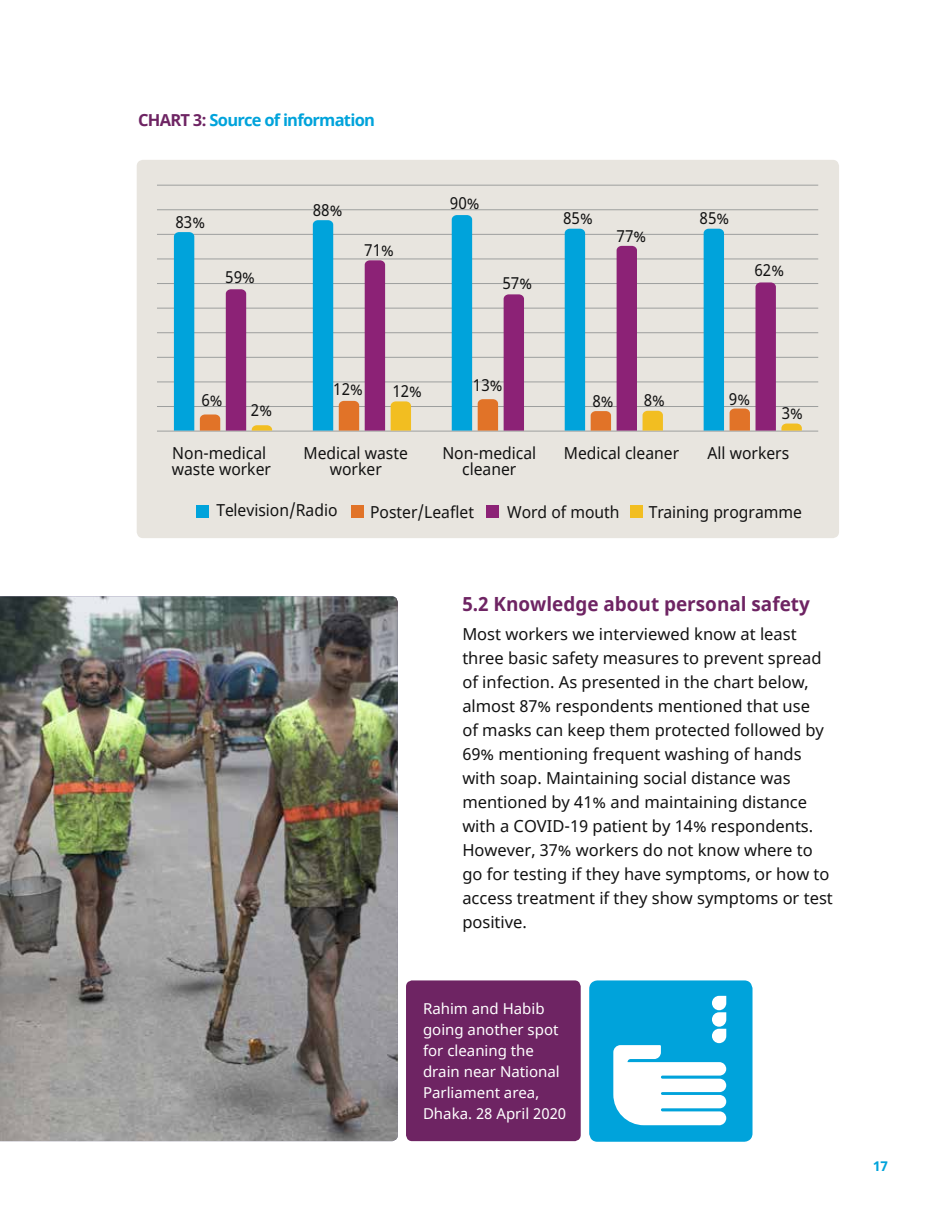
<style>
.page{position:relative;width:927px;height:1206px;background:#fff}
.page>*{position:absolute;margin:0;border:0;box-sizing:border-box;transform-origin:0 0}
.t1{font:700 19.5px "Noto Sans";color:#6e2463}
.t2{font:16.5px/24px "Noto Sans";color:#121212}
.t3{font:16.5px/16.5px "Noto Sans";color:#121212;text-align:center;scale:.95 1}
.t4{font:16.5px "Noto Sans";color:#121212;scale:.93 1}
.t5{font:700 16.5px "Noto Sans";letter-spacing:-.045em;color:#00a3db}
.t6{font:15px/21px "Noto Sans";color:#fff}
.t7{font:700 13.5px "Noto Sans";color:#00a3db}
.s1{color:#6e2463}
</style>
<div class="page">
<div style="left:406px;top:980px;width:174px;height:160px;background:#6e2463;border-radius:6px"></div>
<img style="left:0;top:596px;width:398px;height:544px">
<div style="left:589px;top:980px;width:163px;height:161px;background:#00a3db;border-radius:8px"></div>
<svg style="left:613px;top:995px;width:113px;height:129px"></svg>
<div style="left:137px;top:160px;width:702px;height:378px;background:#e8e5df;border-radius:6px"></div>
<hr style="left:157px;top:430px;width:661px;height:1px;background:#9d9f9e">
<hr style="left:157px;top:406px;width:661px;height:1px;background:#9d9f9e">
<hr style="left:157px;top:381px;width:661px;height:1px;background:#9d9f9e">
<hr style="left:157px;top:357px;width:661px;height:1px;background:#9d9f9e">
<hr style="left:157px;top:332px;width:661px;height:1px;background:#9d9f9e">
<hr style="left:157px;top:307px;width:661px;height:1px;background:#9d9f9e">
<hr style="left:157px;top:283px;width:661px;height:1px;background:#9d9f9e">
<hr style="left:157px;top:258px;width:661px;height:1px;background:#9d9f9e">
<hr style="left:157px;top:234px;width:661px;height:1px;background:#9d9f9e">
<hr style="left:157px;top:209px;width:661px;height:1px;background:#9d9f9e">
<hr style="left:157px;top:185px;width:661px;height:1px;background:#9d9f9e">
<div style="left:196px;top:505px;width:13px;height:12px;background:#00a3db"></div>
<div style="left:351px;top:505px;width:13px;height:12px;background:#e17328"></div>
<div style="left:486px;top:505px;width:12px;height:12px;background:#8c2276"></div>
<div style="left:630px;top:505px;width:12px;height:12px;background:#f2be21"></div>
<div style="left:174px;top:232px;width:20px;height:198px;background:#00a3db"></div>
<svg style="left:200px;top:414px;width:20px;height:16px"></svg>
<svg style="left:252px;top:425px;width:20px;height:5px"></svg>
<div style="left:226px;top:289px;width:20px;height:141px;background:#8c2276"></div>
<div style="left:313px;top:220px;width:20px;height:210px;background:#00a3db"></div>
<svg style="left:339px;top:401px;width:20px;height:29px"></svg>
<svg style="left:365px;top:260px;width:46px;height:170px"></svg>
<svg style="left:564px;top:229px;width:99px;height:201px"></svg>
<svg style="left:781px;top:423px;width:20px;height:7px"></svg>
<svg style="left:703px;top:229px;width:72px;height:201px"></svg>
<svg style="left:452px;top:215px;width:72px;height:215px"></svg>
<p class="t5" style="left:138px;top:108px;width:238px"><span class="s1">CHART 3:</span> Source of information</p>
<p class="t4" style="left:175px;top:210px;width:33px">83%</p>
<p class="t4" style="left:225px;top:266px;width:33px">59%</p>
<p class="t4" style="left:313px;top:199px;width:33px">88%</p>
<p class="t4" style="left:364px;top:239px;width:33px">71%</p>
<p class="t4" style="left:450px;top:191px;width:33px">90%</p>
<p class="t4" style="left:502px;top:271px;width:33px">57%</p>
<p class="t4" style="left:563px;top:206px;width:33px">85%</p>
<p class="t4" style="left:616px;top:225px;width:33px">77%</p>
<p class="t4" style="left:699px;top:206px;width:33px">85%</p>
<p class="t4" style="left:754px;top:259px;width:33px">62%</p>
<p class="t4" style="left:201px;top:389px;width:24px">6%</p>
<p class="t4" style="left:251px;top:398px;width:24px">2%</p>
<p class="t4" style="left:333px;top:378px;width:33px">12%</p>
<p class="t4" style="left:392px;top:380px;width:33px">12%</p>
<p class="t4" style="left:473px;top:373px;width:33px">13%</p>
<p class="t4" style="left:592px;top:390px;width:24px">8%</p>
<p class="t4" style="left:643px;top:389px;width:24px">8%</p>
<p class="t4" style="left:729px;top:387px;width:24px">9%</p>
<p class="t4" style="left:781px;top:402px;width:24px">3%</p>
<p class="t3" style="left:172px;top:445px;width:106px;text-align:left">Non-medical waste worker</p>
<p class="t3" style="left:303px;top:445px;width:111px">Medical waste worker</p>
<p class="t3" style="left:442px;top:445px;width:100px">Non-medical cleaner</p>
<p class="t3" style="left:564px;top:445px;width:123px">Medical cleaner</p>
<p class="t3" style="left:707px;top:445px;width:87px">All workers</p>
<p class="t3" style="left:216px;top:502px;width:129px">Television/Radio</p>
<p class="t3" style="left:370px;top:504px;width:111px">Poster/Leaflet</p>
<p class="t3" style="left:507px;top:504px;width:120px">Word of mouth</p>
<p class="t3" style="left:648px;top:504px;width:163px">Training programme</p>
<p class="t1" style="left:462px;top:590px;width:349px">5.2 Knowledge about personal safety</p>
<p class="t2" style="left:462px;top:622px;width:372px">Most workers we interviewed know at least three basic safety measures to prevent spread of infection. As presented in the chart below, almost 87% respondents mentioned that use<br>of masks can keep them protected followed by 69% mentioning frequent washing of hands with soap. Maintaining social distance was mentioned by 41% and maintaining distance with a COVID-19 patient by 14% respondents.<br>However, 37% workers do not know where to go for testing if they have symptoms, or how to access treatment if they show symptoms or test positive.</p>
<p class="t6" style="left:423px;top:997px;width:145px">Rahim and Habib going another spot for cleaning the drain near National<br>Parliament area,<br>Dhaka. 28 April 2020</p>
<p class="t7" style="left:873px;top:1155px;width:16px">17</p>
</div>
